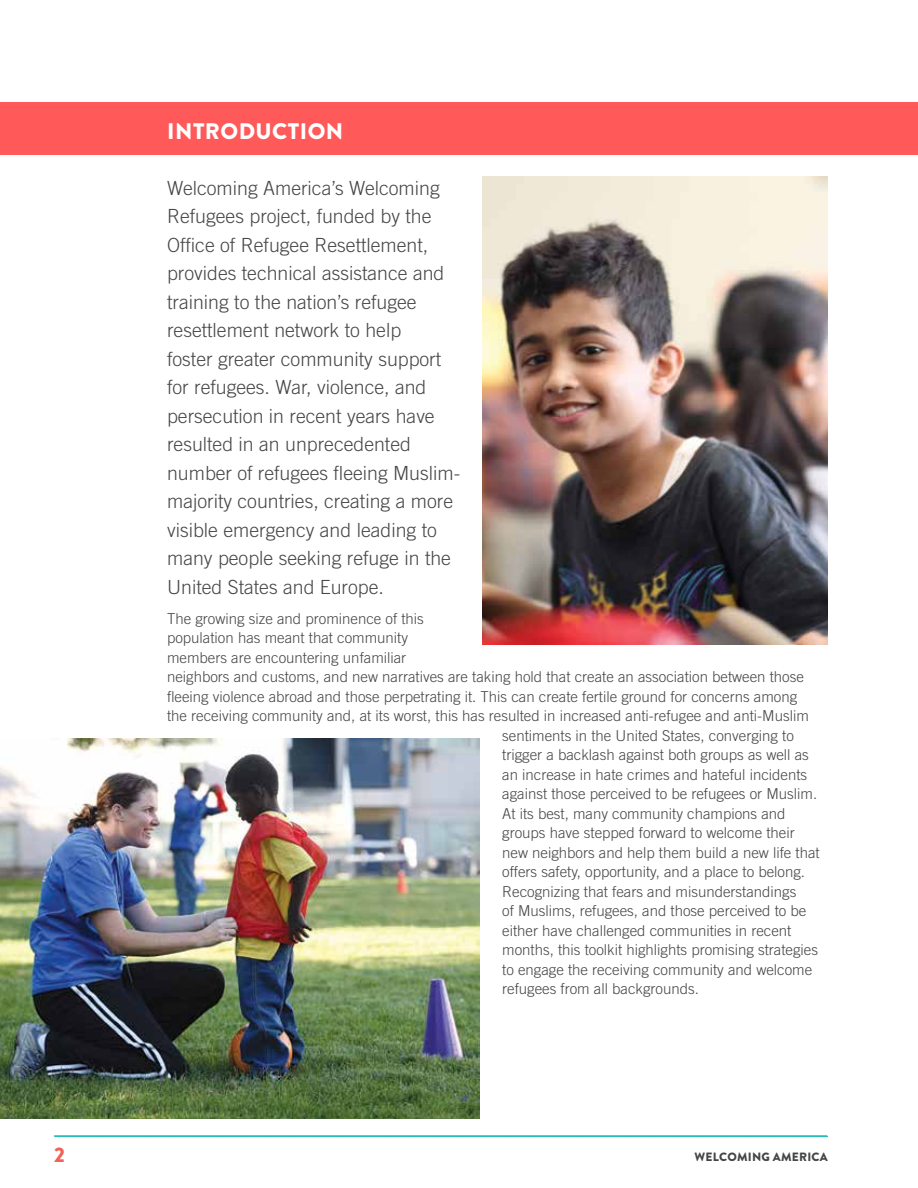
<style>
.page{position:relative;width:918px;height:1188px;background:#fff}
.page>*{position:absolute;margin:0;border:0;box-sizing:border-box;transform-origin:0 0}
.t1{font:900 22.5px "Brandon Grotesque";letter-spacing:.02em;color:#fff}
.t2{font:900 21px "Brandon Grotesque";color:#f16154}
.t3{font:300 19.5px/28.5px "Trade Gothic LT Std";color:#454546}
.t4{font:300 15px "Trade Gothic LT Std";color:#454546}
.t5{font:900 12px "Brandon Grotesque";letter-spacing:.02em;color:#454546}
</style>
<div class="page">
<svg style="left:54px;top:1135px;width:774px;height:2px;background:#40c4c5"></svg>
<div style="left:0;top:103px;width:918px;height:52px;background:#ff5959"></div>
<img style="left:483px;top:177px;width:345px;height:467px">
<img style="left:0;top:738px;width:480px;height:381px">
<h1 class="t1" style="left:167px;top:116px;width:178px">INTRODUCTION</h1>
<p class="t3" style="left:167px;top:173px;width:295px">Welcoming America’s Welcoming<br>Refugees project, funded by the<br>Office of Refugee Resettlement, provides technical assistance and training to the nation’s refugee resettlement network to help<br>foster greater community support for refugees. War, violence, and persecution in recent years have resulted in an unprecedented number of refugees fleeing Muslim&shy;majority countries, creating a more visible emergency and leading to many people seeking refuge in the<br>United States and Europe.</p>
<p class="t4" style="left:167px;top:609px;width:258px">The growing size and prominence of this</p>
<p class="t4" style="left:167px;top:629px;width:242px">population has meant that community</p>
<p class="t4" style="left:167px;top:648px;width:241px">members are encountering unfamiliar</p>
<p class="t4" style="left:167px;top:668px;width:638px">neighbors and customs, and new narratives are taking hold that create an association between those</p>
<p class="t4" style="left:167px;top:687px;width:632px">fleeing violence abroad and those perpetrating it. This can create fertile ground for concerns among</p>
<p class="t4" style="left:167px;top:707px;width:643px">the receiving community and, at its worst, this has resulted in increased anti-refugee and anti-Muslim</p>
<p class="t4" style="left:502px;top:726px;width:293px">sentiments in the United States, converging to</p>
<p class="t4" style="left:502px;top:746px;width:308px">trigger a backlash against both groups as well as</p>
<p class="t4" style="left:502px;top:765px;width:307px">an increase in hate crimes and hateful incidents</p>
<p class="t4" style="left:502px;top:785px;width:317px">against those perceived to be refugees or Muslim.</p>
<p class="t4" style="left:502px;top:804px;width:285px">At its best, many community champions and</p>
<p class="t4" style="left:502px;top:824px;width:294px">groups have stepped forward to welcome their</p>
<p class="t4" style="left:502px;top:843px;width:319px">new neighbors and help them build a new life that</p>
<p class="t4" style="left:502px;top:863px;width:304px">offers safety, opportunity, and a place to belong.</p>
<p class="t4" style="left:502px;top:882px;width:296px">Recognizing that fears and misunderstandings</p>
<p class="t4" style="left:502px;top:902px;width:306px">of Muslims, refugees, and those perceived to be</p>
<p class="t4" style="left:502px;top:921px;width:291px">either have challenged communities in recent</p>
<p class="t4" style="left:502px;top:941px;width:317px">months, this toolkit highlights promising strategies</p>
<p class="t4" style="left:502px;top:960px;width:312px">to engage the receiving community and welcome</p>
<p class="t4" style="left:502px;top:980px;width:198px">refugees from all backgrounds.</p>
<h2 class="t2" style="left:54px;top:1139px;width:12px">2</h2>
<p class="t5" style="left:695px;top:1149px;width:135px">WELCOMING AMERICA</p>
</div>
